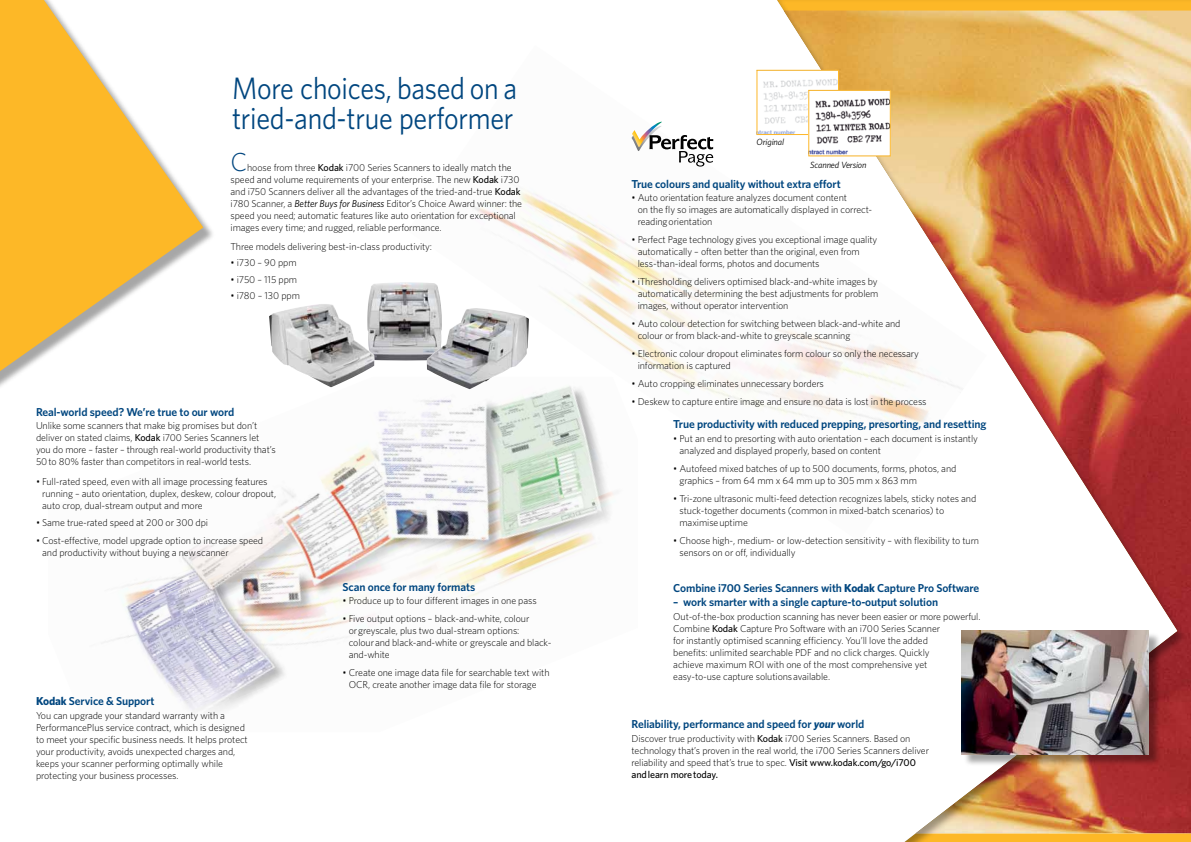
<style>
.page{position:relative;width:1191px;height:842px;background:#fff}
.page>*{position:absolute;margin:0;border:0;box-sizing:border-box;transform-origin:0 0}
.t1{font:31px/30px "Whitney K";letter-spacing:-.01em;color:#00467f;scale:.9 1}
.t2{font:300 26px "Whitney K";color:#00467f}
.t3{font:600 11.5px "Whitney K";letter-spacing:-.01em;color:#00467f}
.t4{font:300 10px/12px "Whitney K";letter-spacing:-.01em;color:#000}
.t5{font:italic 9px "Whitney K";letter-spacing:-.01em;color:#000}
.s1{font-weight:500}
.s2{font-weight:400;font-style:italic}
.s3{font-weight:700}
.s4{font-weight:700;font-style:italic}
</style>
<div class="page">
<img style="left:407px;top:69px;width:363px;height:339px">
<img style="left:101px;top:377px;width:537px;height:336px">
<div style="left:770px;top:0;width:421px;height:842px;background:#000;opacity:.35"></div>
<div style="left:0;top:0;width:215px;height:409px;background:#fff"></div>
<svg style="left:0;top:0;width:203px;height:371px;fill:#fdb827"></svg>
<img style="left:368px;top:282px;width:74px;height:78px">
<img style="left:269px;top:304px;width:105px;height:83px">
<img style="left:426px;top:308px;width:103px;height:81px">
<svg style="left:631px;top:122px;width:82px;height:45px"></svg>
<div style="left:963px;top:632px;width:198px;height:135px;background:#000;opacity:.35"></div>
<img style="left:961px;top:630px;width:187px;height:125px">
<img style="left:758px;top:72px;width:79px;height:61px">
<div style="left:756px;top:70px;width:83px;height:65px;border:1px solid #fdb728"></div>
<img style="left:810px;top:92px;width:78px;height:62px">
<div style="left:808px;top:90px;width:82px;height:66px;border:1px solid #fdb728"></div>
<h1 class="t1" style="left:232px;top:73px;width:318px">More choices, based on a tried-and-true performer</h1>
<h2 class="t2" style="left:230px;top:147px;width:18px">C</h2>
<p class="t4" style="left:230px;top:161px;width:293px;text-indent:17px">hoose from three <span class="s1">Kodak</span> i700 Series Scanners to ideally match the speed and volume requirements of your enterprise. The new <span class="s1">Kodak</span> i730 and i750 Scanners deliver all the advantages of the tried-and-true <span class="s1">Kodak </span>i780 Scanner, a <span class="s2">Better Buys for Business</span> Editor’s Choice Award winner: the speed you need; automatic features like auto orientation for exceptional images every time; and rugged, reliable performance.</p>
<p class="t4" style="left:230px;top:240px;width:203px">Three models delivering best-in-class productivity:</p>
<p class="t4" style="left:230px;top:257px;width:68px">• i730 – 90 ppm</p>
<p class="t4" style="left:230px;top:273px;width:68px">• i750 – 115 ppm</p>
<p class="t4" style="left:230px;top:290px;width:71px">• i780 – 130 ppm</p>
<p class="t3" style="left:36px;top:405px;width:200px">Real-world speed? We’re true to our word</p>
<p class="t4" style="left:36px;top:420px;width:241px">Unlike some scanners that make big promises but don’t deliver on stated claims, <span class="s1">Kodak</span> i700 Series Scanners let you do more – faster – through real-world productivity that’s 50 to 80% faster than competitors in real-world tests.</p>
<p class="t4" style="left:42px;top:475px;width:235px;text-indent:-6px">• Full-rated speed, even with all image processing features running – auto orientation, duplex, deskew, colour dropout, auto crop, dual-stream output and more</p>
<p class="t4" style="left:36px;top:517px;width:174px">• Same true-rated speed at 200 or 300 dpi</p>
<p class="t4" style="left:42px;top:535px;width:222px;text-indent:-6px">• Cost-effective, model upgrade option to increase speed and productivity without buying a new scanner</p>
<p class="t3" style="left:36px;top:694px;width:120px"><span class="s3">Kodak</span> Service &amp; Support</p>
<p class="t4" style="left:36px;top:709px;width:213px">You can upgrade your standard warranty with a PerformancePlus service contract, which is designed to meet your specific business needs. It helps protect your productivity, avoids unexpected charges and, keeps your scanner performing optimally while protecting your business processes.</p>
<p class="t3" style="left:342px;top:579px;width:134px">Scan once for many formats</p>
<p class="t4" style="left:342px;top:595px;width:196px">• Produce up to four different images in one pass</p>
<p class="t4" style="left:349px;top:613px;width:204px;text-indent:-6px">• Five output options – black-and-white, colour<br>or greyscale, plus two dual-stream options:<br>colour and black-and-white or greyscale and black&shy;and-white</p>
<p class="t4" style="left:349px;top:666px;width:202px;text-indent:-6px">• Create one image data file for searchable text with<br>OCR, create another image data file for storage</p>
<p class="t5" style="left:756px;top:137px;width:29px">Original</p>
<p class="t5" style="left:810px;top:159px;width:58px">Scanned Version</p>
<p class="t3" style="left:631px;top:177px;width:211px">True colours and quality without extra effort</p>
<p class="t4" style="left:638px;top:192px;width:236px;text-indent:-6px">• Auto orientation feature analyzes document content<br>on the fly so images are automatically displayed in correct&shy;reading orientation</p>
<p class="t4" style="left:638px;top:234px;width:241px;text-indent:-6px">• Perfect Page technology gives you exceptional image quality automatically – often better than the original, even from less-than-ideal forms, photos and documents</p>
<p class="t4" style="left:638px;top:276px;width:242px;text-align:justify;text-indent:-6px">• iThresholding delivers optimised black-and-white images by automatically determining the best adjustments for problem images, without operator intervention</p>
<p class="t4" style="left:638px;top:318px;width:264px;text-indent:-6px">• Auto colour detection for switching between black-and-white and colour or from black-and-white to greyscale scanning</p>
<p class="t4" style="left:638px;top:347px;width:283px;text-indent:-6px">• Electronic colour dropout eliminates form colour so only the necessary information is captured</p>
<p class="t4" style="left:631px;top:377px;width:194px">• Auto cropping eliminates unnecessary borders</p>
<p class="t4" style="left:631px;top:395px;width:296px">• Deskew to capture entire image and ensure no data is lost in the process</p>
<p class="t3" style="left:673px;top:417px;width:315px">True productivity with reduced prepping, presorting, and resetting</p>
<p class="t4" style="left:679px;top:432px;width:300px;text-indent:-6px">• Put an end to presorting with auto orientation – each document is instantly analyzed and displayed properly, based on content</p>
<p class="t4" style="left:679px;top:462px;width:278px;text-indent:-6px">• Autofeed mixed batches of up to 500 documents, forms, photos, and graphics – from 64 mm x 64 mm up to 305 mm x 863 mm</p>
<p class="t4" style="left:679px;top:492px;width:298px;text-indent:-6px">• Tri-zone ultrasonic multi-feed detection recognizes labels, sticky notes and stuck-together documents (common in mixed-batch scenarios) to maximise uptime</p>
<p class="t4" style="left:679px;top:534px;width:301px;text-indent:-6px">• Choose high-, medium- or low-detection sensitivity – with flexibility to turn sensors on or off, individually</p>
<p class="t3" style="left:673px;top:581px;width:307px">Combine i700 Series Scanners with <span class="s3">Kodak</span> Capture Pro Software</p>
<p class="t3" style="left:673px;top:595px;width:266px">– work smarter with a single capture-to-output solution</p>
<p class="t4" style="left:673px;top:610px;width:309px">Out-of-the-box production scanning has never been easier or more powerful.<br>Combine <span class="s1">Kodak</span> Capture Pro Software with an i700 Series Scanner<br>for instantly optimised scanning efficiency. You’ll love the added<br>benefits: unlimited searchable PDF and no click charges. Quickly<br>achieve maximum ROI with one of the most comprehensive yet<br>easy-to-use capture solutions available.</p>
<p class="t3" style="left:631px;top:717px;width:234px">Reliability, performance and speed for <span class="s4">your</span> world</p>
<p class="t4" style="left:631px;top:732px;width:299px">Discover true productivity with <span class="s1">Kodak</span> i700 Series Scanners. Based on technology that’s proven in the real world, the i700 Series Scanners deliver reliability and speed that’s true to spec. <span class="s1">Visit www.kodak.com/go/i700 and learn more today.</span></p>
</div>
